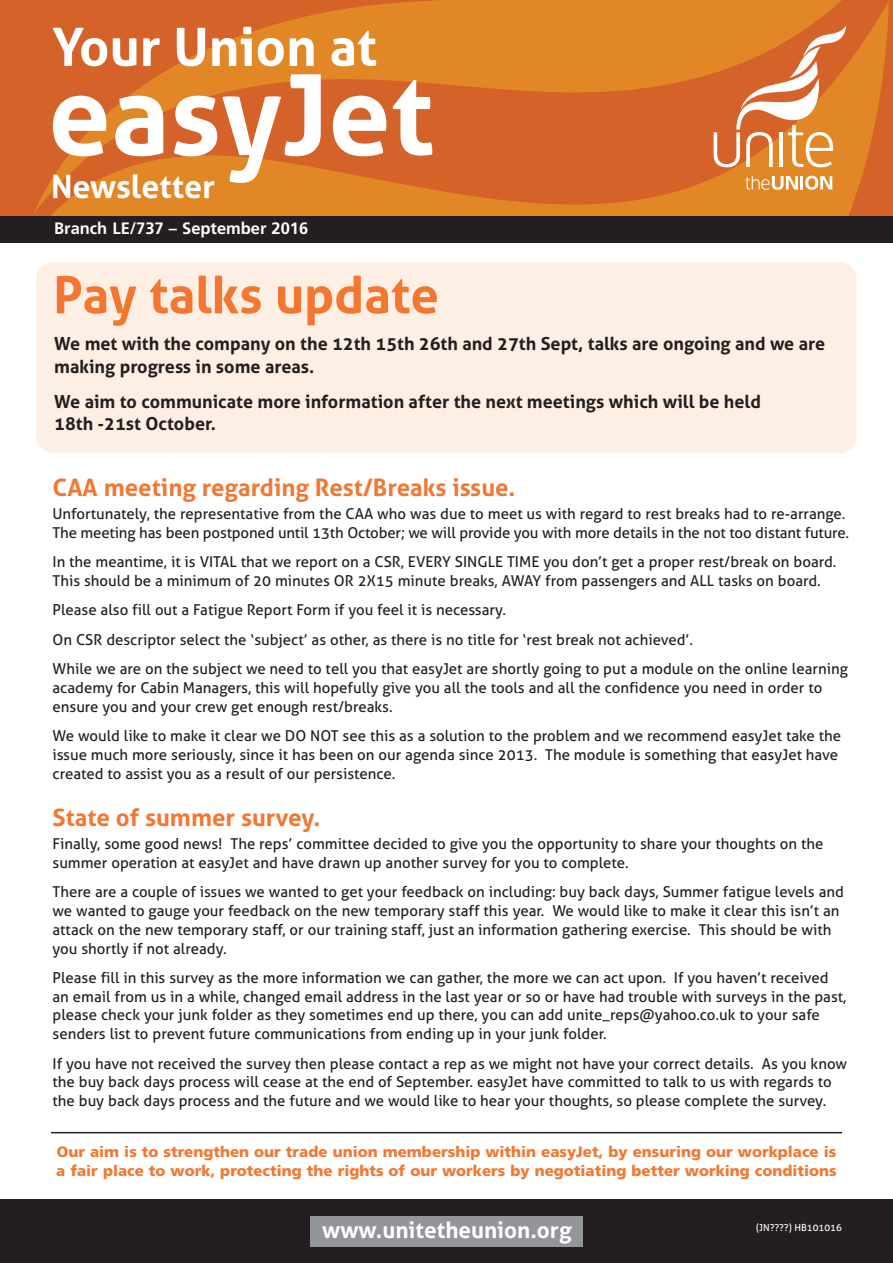
<style>
.page{position:relative;width:893px;height:1263px;background:#fff}
.page>*{position:absolute;margin:0;border:0;box-sizing:border-box;transform-origin:0 0}
.t1{font:700 112.2px "Aller";color:#fff}
.t2{font:700 52.5px "Aller";color:#fff}
.t3{font:700 51px "Aller";color:#f37730}
.t4{font:700 32.25px "Aller";color:#fff}
.t5{font:700 24px "Aller";color:#f37730}
.t6{font:700 22.5px "Aller";color:#fff}
.t7{font:700 18px/22.5px "Aller";color:#231f20}
.t8{font:700 16.5px "Frutiger";color:#fff}
.t9{font:15px/18.8px "Aller";color:#231f20}
.t10{font:900 15px/19.5px "Frutiger";color:#f37730}
.t11{font:9.75px "Aller";color:#fff}
</style>
<div class="page">
<div style="left:36px;top:262px;width:821px;height:191px;background:#fdefe3;border-radius:17px"></div>
<div style="left:0;top:1199px;width:893px;height:64px;background:#231f20"></div>
<div style="left:311px;top:1216px;width:272px;height:30px;background:#939598"></div>
<svg style="left:0;top:2px;width:889px;height:214px;background:#da7327"></svg>
<hr style="left:800px;top:176px;width:3px;height:14px;background:#fff">
<svg style="left:805px;top:176px;width:27px;height:14px"></svg>
<svg style="left:745px;top:176px;width:53px;height:14px"></svg>
<svg style="left:714px;top:26px;width:132px;height:141px"></svg>
<div style="left:0;top:216px;width:893px;height:27px;background:#231f20"></div>
<hr style="left:51px;top:1132px;width:791px;height:1px;background:#231f20">
<h2 class="t2" style="left:52px;top:15px;width:326px">Your Union at</h2>
<h1 class="t1" style="left:48px;top:46px;width:387px">easyJet</h1>
<h3 class="t4" style="left:51px;top:167px;width:166px">Newsletter</h3>
<p class="t8" style="left:54px;top:222px;width:256px">Branch LE/737 – September 2016</p>
<h3 class="t3" style="left:53px;top:264px;width:387px">Pay talks update</h3>
<p class="t7" style="left:54px;top:332px;width:772px">We met with the company on the 12th 15th 26th and 27th Sept, talks are ongoing and we are making progress in some areas.</p>
<p class="t7" style="left:54px;top:390px;width:708px">We aim to communicate more information after the next meetings which will be held<br>18th -21st October.</p>
<h3 class="t5" style="left:53px;top:473px;width:464px">CAA meeting regarding Rest/Breaks issue.</h3>
<p class="t9" style="left:53px;top:504px;width:798px">Unfortunately, the representative from the CAA who was due to meet us with regard to rest breaks had to re-arrange.<br>The meeting has been postponed until 13th October; we will provide you with more details in the not too distant future.</p>
<p class="t9" style="left:53px;top:553px;width:785px">In the meantime, it is VITAL that we report on a CSR, EVERY SINGLE TIME you don’t get a proper rest/break on board.<br>This should be a minimum of 20 minutes OR 2X15 minute breaks, AWAY from passengers and ALL tasks on board.</p>
<p class="t9" style="left:53px;top:595px;width:797px;line-height:29.4px">Please also fill out a Fatigue Report Form if you feel it is necessary.<br>On CSR descriptor select the ‘subject’ as other, as there is no title for ‘rest break not achieved’.<br>While we are on the subject we need to tell you that easyJet are shortly going to put a module on the online learning</p>
<p class="t9" style="left:53px;top:678px;width:771px">academy for Cabin Managers, this will hopefully give you all the tools and all the confidence you need in order to ensure you and your crew get enough rest/breaks.</p>
<p class="t9" style="left:53px;top:726px;width:790px">We would like to make it clear we DO NOT see this as a solution to the problem and we recommend easyJet take the issue much more seriously, since it has been on our agenda since 2013. The module is something that easyJet have created to assist you as a result of our persistence.</p>
<h3 class="t5" style="left:53px;top:803px;width:270px">State of summer survey.</h3>
<p class="t9" style="left:53px;top:834px;width:772px">Finally, some good news! The reps’ committee decided to give you the opportunity to share your thoughts on the summer operation at easyJet and have drawn up another survey for you to complete.</p>
<p class="t9" style="left:53px;top:882px;width:793px">There are a couple of issues we wanted to get your feedback on including: buy back days, Summer fatigue levels and we wanted to gauge your feedback on the new temporary staff this year. We would like to make it clear this isn’t an attack on the new temporary staff, or our training staff, just an information gathering exercise. This should be with you shortly if not already.</p>
<p class="t9" style="left:53px;top:968px;width:795px">Please fill in this survey as the more information we can gather, the more we can act upon. If you haven’t received an email from us in a while, changed email address in the last year or so or have had trouble with surveys in the past, please check your junk folder as they sometimes end up there, you can add unite_reps@yahoo.co.uk to your safe senders list to prevent future communications from ending up in your junk folder.</p>
<p class="t9" style="left:53px;top:1054px;width:796px">If you have not received the survey then please contact a rep as we might not have your correct details. As you know the buy back days process will cease at the end of September. easyJet have committed to talk to us with regards to the buy back days process and the future and we would like to hear your thoughts, so please complete the survey.</p>
<p class="t10" style="left:56px;top:1143px;width:782px">Our aim is to strengthen our trade union membership within easyJet, by ensuring our workplace is a fair place to work, protecting the rights of our workers by negotiating better working conditions</p>
<h3 class="t6" style="left:322px;top:1216px;width:251px">www.unitetheunion.org</h3>
<p class="t11" style="left:756px;top:1221px;width:87px">(JN????) HB101016</p>
</div>
